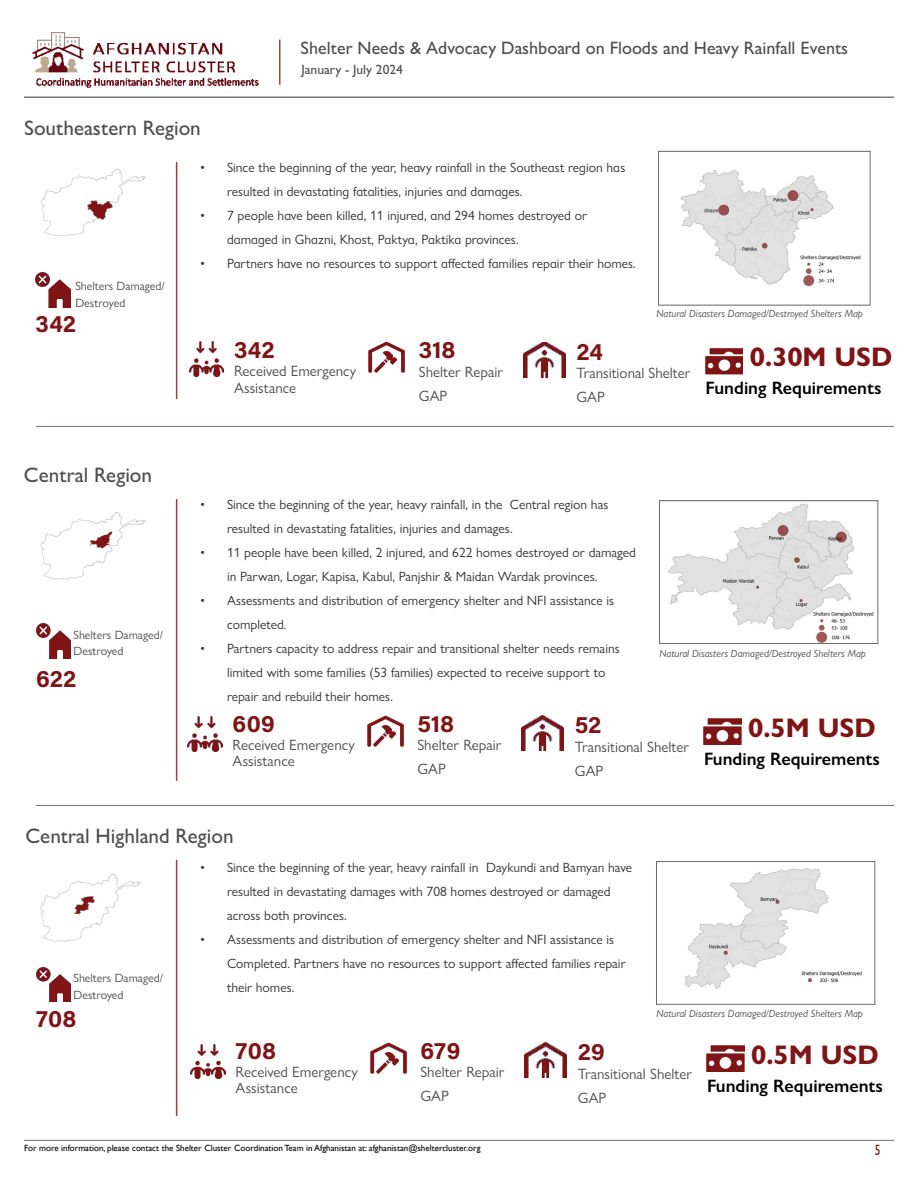
<style>
.page{position:relative;width:918px;height:1188px;background:#fff}
.page>*{position:absolute;margin:0;border:0;box-sizing:border-box;transform-origin:0 0}
.t1{font:700 27px "Gill Sans Nova";color:#7f1417}
.t2{font:24px "Acumin Variable Concept";letter-spacing:.005em;color:#7f1417}
.t3{font:500 21px "Gill Sans Nova";color:#4d4d4d}
.t4{font:500 18px "Gill Sans Nova";color:#4d4d4d}
.t5{font:600 18px "Gill Sans Nova";color:#000}
.t6{font:15px/16.5px "Gill Sans Nova";color:#4d4d4d}
.t7{font:500 15px "Gill Sans Nova";color:#7f1417;scale:.76 1}
.t8{font:13.5px/24px "Gill Sans Nova";color:#333}
.t9{font:500 13.5px "Gill Sans Nova";color:#4d4d4d}
.t10{font:12px/16.5px "Gill Sans Nova";color:#4d4d4d}
.t11{font:italic 10.5px "Gill Sans Nova";color:#4d4d4d}
.t12{font:9px "Gill Sans";color:#000}
</style>
<div class="page">
<img style="left:32px;top:33px;width:227px;height:55px">
<hr style="left:279px;top:40px;width:1px;height:45px;background:#9a4245">
<hr style="left:24px;top:1140px;width:870px;height:1px;background:#79716f">
<hr style="left:36px;top:426px;width:858px;height:1px;background:#79716f">
<img style="left:680px;top:170px;width:181px;height:117px">
<div style="left:658px;top:151px;width:212px;height:154px;border:1px solid #6b6b6b"></div>
<hr style="left:176px;top:162px;width:1px;height:237px;background:#9a4245">
<img style="left:41px;top:168px;width:105px;height:68px">
<img style="left:36px;top:273px;width:34px;height:35px">
<img style="left:668px;top:503px;width:206px;height:139px">
<div style="left:659px;top:501px;width:219px;height:143px;border:1px solid #6b6b6b"></div>
<hr style="left:176px;top:499px;width:1px;height:282px;background:#9a4245">
<img style="left:40px;top:512px;width:106px;height:68px">
<img style="left:684px;top:868px;width:178px;height:121px">
<div style="left:656px;top:861px;width:219px;height:143px;border:1px solid #6b6b6b"></div>
<hr style="left:176px;top:860px;width:1px;height:256px;background:#9a4245">
<img style="left:40px;top:873px;width:101px;height:69px">
<hr style="left:36px;top:805px;width:858px;height:1px;background:#79716f">
<img style="left:36px;top:624px;width:35px;height:35px">
<img style="left:36px;top:967px;width:35px;height:35px">
<img style="left:189px;top:342px;width:35px;height:35px">
<img style="left:368px;top:341px;width:37px;height:32px">
<img style="left:523px;top:342px;width:42px;height:35px">
<img style="left:705px;top:348px;width:38px;height:26px">
<img style="left:188px;top:717px;width:34px;height:35px">
<img style="left:367px;top:715px;width:37px;height:32px">
<img style="left:522px;top:716px;width:42px;height:35px">
<img style="left:703px;top:718px;width:38px;height:27px">
<img style="left:190px;top:1044px;width:35px;height:35px">
<img style="left:370px;top:1042px;width:37px;height:32px">
<img style="left:525px;top:1043px;width:42px;height:35px">
<img style="left:706px;top:1045px;width:38px;height:27px">
<hr style="left:24px;top:97px;width:870px;height:1px;background:#79716f">
<p class="t3" style="left:24px;top:115px;width:178px">Southeastern Region</p>
<h3 class="t4" style="left:301px;top:37px;width:549px">Shelter Needs &amp; Advocacy Dashboard on Floods and Heavy Rainfall Events</h3>
<p class="t9" style="left:302px;top:62px;width:103px">January - July 2024</p>
<p class="t10" style="left:75px;top:278px;width:91px">Shelters Damaged/<br>Destroyed</p>
<p class="t2" style="left:36px;top:307px;width:42px">342</p>
<p class="t3" style="left:24px;top:462px;width:130px">Central Region</p>
<p class="t10" style="left:74px;top:626px;width:91px">Shelters Damaged/<br>Destroyed</p>
<p class="t2" style="left:36px;top:662px;width:42px">622</p>
<p class="t8" style="left:227px;top:155px;width:400px;text-indent:-27px">• Since the beginning of the year, heavy rainfall in the Southeast region has resulted in devastating fatalities, injuries and damages.</p>
<p class="t8" style="left:227px;top:203px;width:362px;text-indent:-27px">• 7 people have been killed, 11 injured, and 294 homes destroyed or damaged in Ghazni, Khost, Paktya, Paktika provinces.</p>
<p class="t8" style="left:200px;top:251px;width:437px">• Partners have no resources to support affected families repair their homes.</p>
<p class="t11" style="left:656px;top:307px;width:208px">Natural Disasters Damaged/Destroyed Shelters Map</p>
<p class="t2" style="left:234px;top:333px;width:42px">342</p>
<p class="t6" style="left:234px;top:363px;width:124px">Received Emergency<br>Assistance</p>
<p class="t2" style="left:419px;top:333px;width:38px">318</p>
<p class="t6" style="left:419px;top:363px;width:86px">Shelter Repair</p>
<p class="t6" style="left:419px;top:387px;width:30px">GAP</p>
<p class="t2" style="left:576px;top:335px;width:28px">24</p>
<p class="t6" style="left:576px;top:365px;width:116px">Transitional Shelter</p>
<p class="t6" style="left:576px;top:389px;width:30px">GAP</p>
<p class="t1" style="left:750px;top:340px;width:144px">0.30M USD</p>
<p class="t5" style="left:706px;top:377px;width:178px">Funding Requirements</p>
<p class="t8" style="left:227px;top:493px;width:383px;text-indent:-27px">• Since the beginning of the year, heavy rainfall, in the Central region has resulted in devastating fatalities, injuries and damages.</p>
<p class="t8" style="left:227px;top:541px;width:411px;text-indent:-27px">• 11 people have been killed, 2 injured, and 622 homes destroyed or damaged in Parwan, Logar, Kapisa, Kabul, Panjshir &amp; Maidan Wardak provinces.</p>
<p class="t8" style="left:227px;top:589px;width:389px;text-indent:-27px">• Assessments and distribution of emergency shelter and NFI assistance is completed.</p>
<p class="t8" style="left:227px;top:637px;width:394px;text-indent:-27px">• Partners capacity to address repair and transitional shelter needs remains limited with some families (53 families) expected to receive support to repair and rebuild their homes.</p>
<p class="t11" style="left:659px;top:647px;width:208px">Natural Disasters Damaged/Destroyed Shelters Map</p>
<p class="t2" style="left:233px;top:707px;width:44px">609</p>
<p class="t2" style="left:417px;top:707px;width:38px">518</p>
<p class="t2" style="left:575px;top:708px;width:28px">52</p>
<p class="t1" style="left:748px;top:711px;width:129px">0.5M USD</p>
<p class="t6" style="left:233px;top:736px;width:124px">Received Emergency<br>Assistance</p>
<p class="t6" style="left:417px;top:737px;width:86px">Shelter Repair</p>
<p class="t6" style="left:417px;top:761px;width:30px">GAP</p>
<p class="t6" style="left:575px;top:738px;width:116px">Transitional Shelter</p>
<p class="t6" style="left:575px;top:762px;width:30px">GAP</p>
<p class="t5" style="left:704px;top:747px;width:178px">Funding Requirements</p>
<p class="t3" style="left:25px;top:823px;width:210px">Central Highland Region</p>
<p class="t10" style="left:74px;top:970px;width:91px">Shelters Damaged/<br>Destroyed</p>
<p class="t2" style="left:36px;top:1002px;width:42px">708</p>
<p class="t8" style="left:227px;top:856px;width:407px;text-indent:-27px">• Since the beginning of the year, heavy rainfall in Daykundi and Bamyan have resulted in devastating damages with 708 homes destroyed or damaged across both provinces.</p>
<p class="t8" style="left:227px;top:928px;width:400px;text-indent:-27px">• Assessments and distribution of emergency shelter and NFI assistance is<br>Completed. Partners have no resources to support affected families repair their homes.</p>
<p class="t2" style="left:236px;top:1034px;width:42px">708</p>
<p class="t2" style="left:420px;top:1034px;width:42px">679</p>
<p class="t2" style="left:578px;top:1035px;width:29px">29</p>
<p class="t11" style="left:656px;top:1007px;width:208px">Natural Disasters Damaged/Destroyed Shelters Map</p>
<p class="t1" style="left:751px;top:1038px;width:129px">0.5M USD</p>
<p class="t6" style="left:236px;top:1063px;width:124px">Received Emergency<br>Assistance</p>
<p class="t6" style="left:420px;top:1064px;width:86px">Shelter Repair</p>
<p class="t6" style="left:420px;top:1088px;width:30px">GAP</p>
<p class="t6" style="left:578px;top:1065px;width:116px">Transitional Shelter</p>
<p class="t6" style="left:578px;top:1089px;width:30px">GAP</p>
<p class="t5" style="left:707px;top:1074px;width:178px">Funding Requirements</p>
<p class="t12" style="left:24px;top:1142px;width:458px">For more information, please contact the Shelter Cluster Coordination Team in Afghanistan at: afghanistan@sheltercluster.org</p>
<p class="t7" style="left:875px;top:1141px;width:9px">5</p>
</div>
